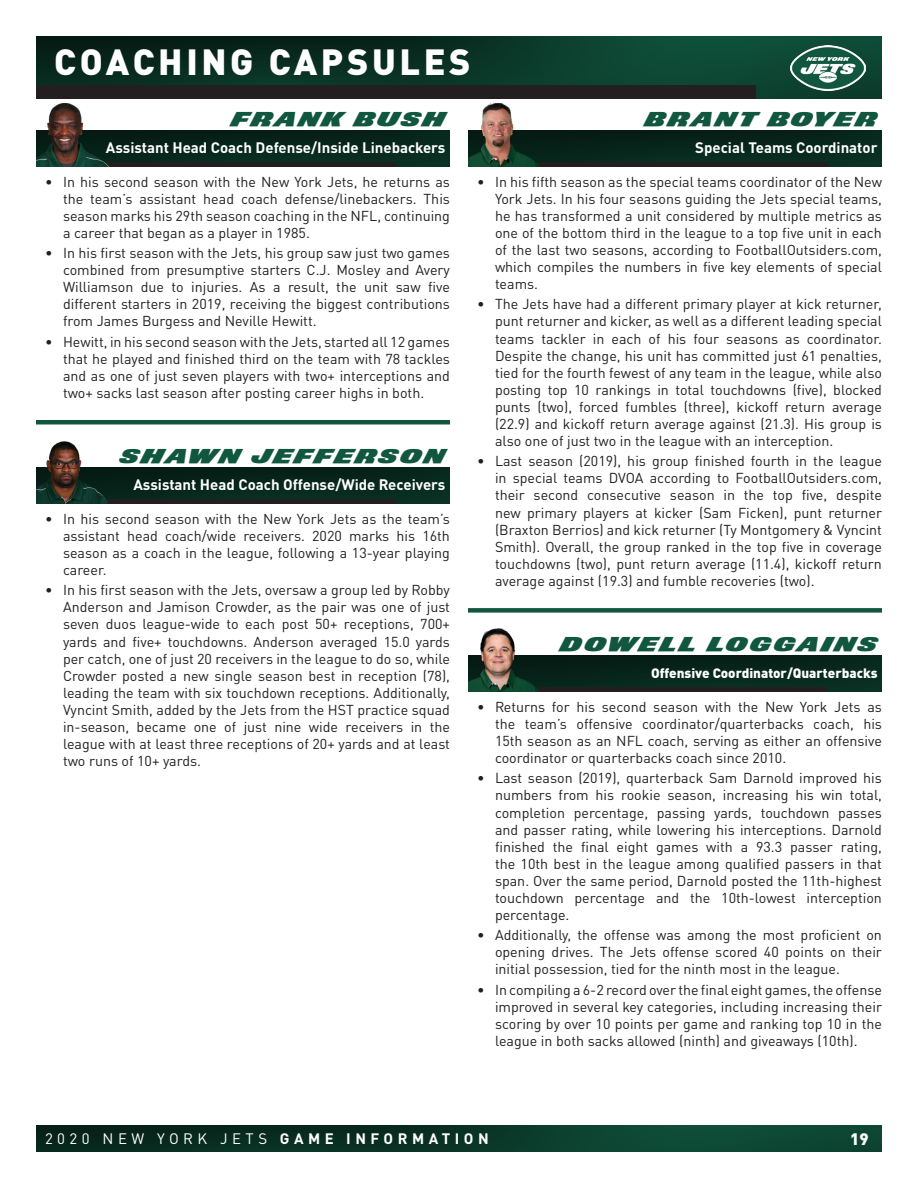
<style>
.page{position:relative;width:918px;height:1188px;background:#fff}
.page>*{position:absolute;margin:0;border:0;box-sizing:border-box;transform-origin:0 0}
.t1{font:900 36px "DIN Pro";letter-spacing:.1em;color:#fff}
.PERSONNEL_MOVES_Head{font:700 22.5px "Jets";letter-spacing:.1em;color:#115740}
.t2{font:900 16.5px "DIN Pro";color:#fff}
.PERSONNEL_MOVES_Head-2{font:700 15px "DIN Pro";color:#fff}
.t3{font:15px "DIN Pro";letter-spacing:.3em;color:#fff}
.t4{font:14.25px/17.1px "DIN Pro";color:#231f20;text-align:justify}
.INTERNAL_BANNER_9pt{font:900 13.5px "DIN Pro";color:#fff}
.s1{font-weight:700}
</style>
<div class="page">
<div style="left:36px;top:1125px;width:846px;height:27px;background:linear-gradient(to right,#062018,#0f4e39)"></div>
<svg style="left:36px;top:36px;width:846px;height:63px;background:#0a3527"></svg>
<img style="left:790px;top:45px;width:76px;height:45px">
<div style="left:36px;top:86px;width:720px;height:13px;background:#231f20"></div>
<div style="left:36px;top:131px;width:414px;height:35px;background:#07261c"></div>
<hr style="left:36px;top:162px;width:360px;height:4px;background:#231f20">
<img style="left:36px;top:104px;width:81px;height:62px">
<hr style="left:36px;top:420px;width:414px;height:4px;background:#115740">
<div style="left:36px;top:468px;width:414px;height:36px;background:#07261c"></div>
<div style="left:36px;top:499px;width:360px;height:5px;background:#231f20"></div>
<img style="left:36px;top:441px;width:81px;height:63px">
<div style="left:468px;top:131px;width:414px;height:35px;background:#07261c"></div>
<hr style="left:468px;top:162px;width:360px;height:4px;background:#231f20">
<img style="left:468px;top:104px;width:81px;height:62px">
<div style="left:468px;top:608px;width:414px;height:5px;background:#115740"></div>
<div style="left:468px;top:656px;width:414px;height:36px;background:#07261c"></div>
<div style="left:468px;top:687px;width:360px;height:5px;background:#231f20"></div>
<img style="left:468px;top:629px;width:81px;height:63px">
<h1 class="t1" style="left:54px;top:31px;width:418px">COACHING CAPSULES</h1>
<p class="PERSONNEL_MOVES_Head" style="left:232px;top:108px;width:215px">FRANK BUSH</p>
<p class="PERSONNEL_MOVES_Head-2" style="left:106px;top:135px;width:341px">Assistant Head Coach Defense/Inside Linebackers</p>
<p class="t4" style="left:63px;top:172px;width:389px;text-indent:-18px">• In his second season with the New York Jets, he returns as the team’s assistant head coach defense/linebackers. This season marks his 29th season coaching in the NFL, continuing a career that began as a player in 1985.</p>
<p class="t4" style="left:63px;top:243px;width:389px;text-indent:-18px">• In his first season with the Jets, his group saw just two games combined from presumptive starters C.J. Mosley and Avery Williamson due to injuries. As a result, the unit saw five different starters in 2019, receiving the biggest contributions from James Burgess and Neville Hewitt.</p>
<p class="t4" style="left:63px;top:331px;width:389px;text-indent:-18px">• Hewitt, in his second season with the Jets, started all 12 games that he played and finished third on the team with 78 tackles and as one of just seven players with two+ interceptions and two+ sacks last season after posting career highs in both.</p>
<p class="PERSONNEL_MOVES_Head" style="left:121px;top:445px;width:326px">SHAWN JEFFERSON</p>
<p class="PERSONNEL_MOVES_Head-2" style="left:133px;top:472px;width:314px">Assistant Head Coach Offense/Wide Receivers</p>
<p class="t4" style="left:63px;top:509px;width:389px;text-indent:-18px">• In his second season with the New York Jets as the team’s assistant head coach/wide receivers. 2020 marks his 16th season as a coach in the league, following a 13-year playing career.</p>
<p class="t4" style="left:63px;top:580px;width:389px;text-indent:-18px">• In his first season with the Jets, oversaw a group led by Robby Anderson and Jamison Crowder, as the pair was one of just seven duos league-wide to each post 50+ receptions, 700+ yards and five+ touchdowns. Anderson averaged 15.0 yards per catch, one of just 20 receivers in the league to do so, while Crowder posted a new single season best in reception (78), leading the team with six touchdown receptions. Additionally, Vyncint Smith, added by the Jets from the HST practice squad in-season, became one of just nine wide receivers in the league with at least three receptions of 20+ yards and at least two runs of 10+ yards.</p>
<p class="PERSONNEL_MOVES_Head" style="left:646px;top:108px;width:233px">BRANT BOYER</p>
<p class="PERSONNEL_MOVES_Head-2" style="left:695px;top:135px;width:184px">Special Teams Coordinator</p>
<p class="t4" style="left:495px;top:172px;width:389px;text-indent:-18px">• In his fifth season as the special teams coordinator of the New York Jets. In his four seasons guiding the Jets special teams, he has transformed a unit considered by multiple metrics as one of the bottom third in the league to a top five unit in each of the last two seasons, according to FootballOutsiders.com, which compiles the numbers in five key elements of special teams.</p>
<p class="t4" style="left:495px;top:294px;width:389px;text-indent:-18px">• The Jets have had a different primary player at kick returner, punt returner and kicker, as well as a different leading special teams tackler in each of his four seasons as coordinator.<br>Despite the change, his unit has committed just 61 penalties, tied for the fourth fewest of any team in the league, while also posting top 10 rankings in total touchdowns (five), blocked punts (two), forced fumbles (three), kickoff return average (22.9) and kickoff return average against (21.3). His group is also one of just two in the league with an interception.</p>
<p class="t4" style="left:495px;top:451px;width:389px;text-indent:-18px">• Last season (2019), his group finished fourth in the league in special teams DVOA according to FootballOutsiders.com, their second consecutive season in the top five, despite new primary players at kicker (Sam Ficken), punt returner (Braxton Berrios) and kick returner (Ty Montgomery &amp; Vyncint Smith). Overall, the group ranked in the top five in coverage touchdowns (two), punt return average (11.4), kickoff return average against (19.3) and fumble recoveries (two).</p>
<p class="PERSONNEL_MOVES_Head" style="left:561px;top:633px;width:318px">DOWELL LOGGAINS</p>
<p class="INTERNAL_BANNER_9pt" style="left:651px;top:661px;width:228px">Offensive Coordinator/Quarterbacks</p>
<p class="t4" style="left:495px;top:697px;width:389px;text-indent:-18px">• Returns for his second season with the New York Jets as the team’s offensive coordinator/quarterbacks coach, his 15th season as an NFL coach, serving as either an offensive coordinator or quarterbacks coach since 2010.</p>
<p class="t4" style="left:495px;top:768px;width:389px;text-indent:-18px">• Last season (2019), quarterback Sam Darnold improved his numbers from his rookie season, increasing his win total, completion percentage, passing yards, touchdown passes and passer rating, while lowering his interceptions. Darnold finished the final eight games with a 93.3 passer rating, the 10th best in the league among qualified passers in that span. Over the same period, Darnold posted the 11th-highest touchdown percentage and the 10th-lowest interception percentage.</p>
<p class="t4" style="left:495px;top:925px;width:389px;text-indent:-18px">• Additionally, the offense was among the most proficient on opening drives. The Jets offense scored 40 points on their initial possession, tied for the ninth most in the league.</p>
<p class="t4" style="left:495px;top:979px;width:389px;text-indent:-18px">• In compiling a 6-2 record over the final eight games, the offense improved in several key categories, including increasing their scoring by over 10 points per game and ranking top 10 in the league in both sacks allowed (ninth) and giveaways (10th).</p>
<p class="t3" style="left:45px;top:1127px;width:445px">2020 NEW YORK JETS <span class="s1">GAME INFORMATION</span></p>
<p class="t2" style="left:850px;top:1125px;width:20px">19</p>
</div>
